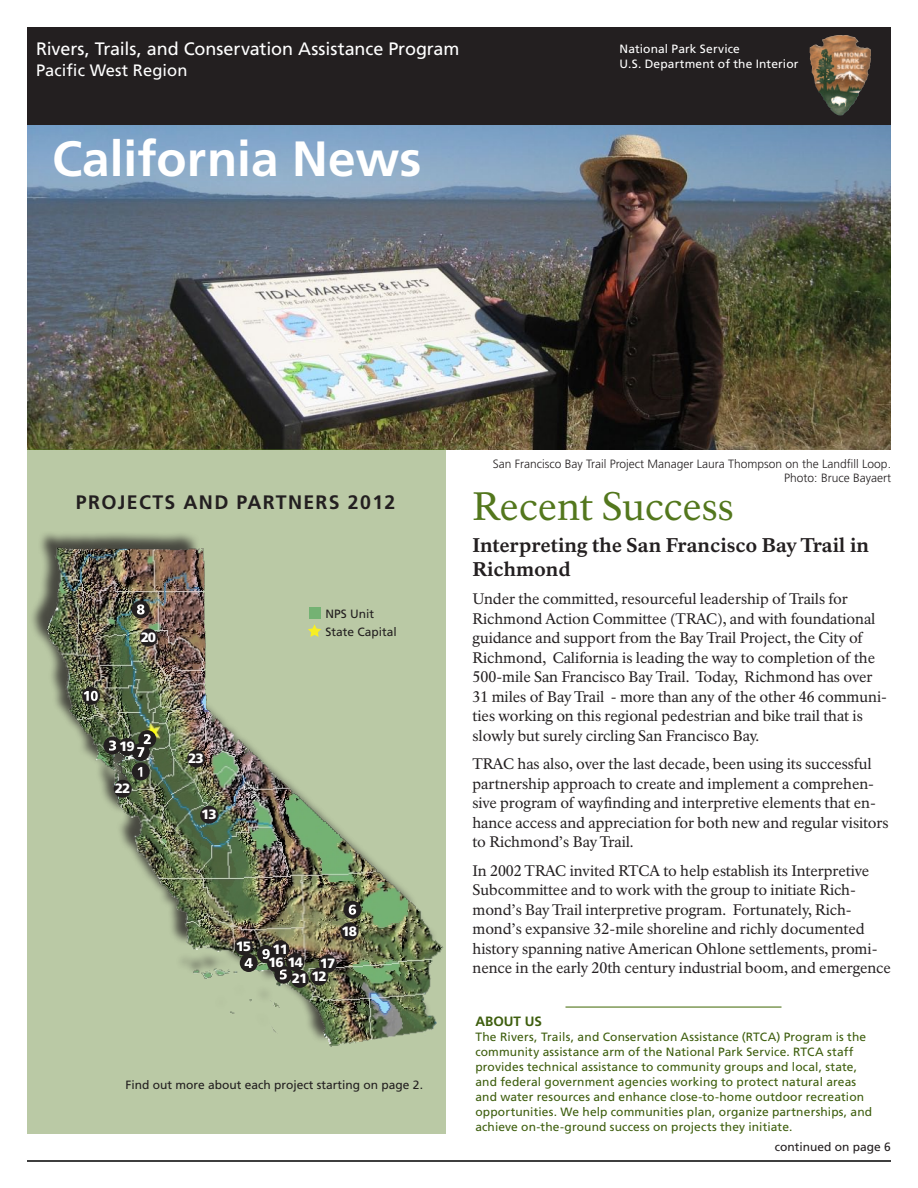
<style>
.page{position:relative;width:918px;height:1188px;background:#fff}
.page>*{position:absolute;margin:0;border:0;box-sizing:border-box;transform-origin:0 0}
.t1{font:700 49.5px "Frutiger LT Std";color:#fff}
._01_RecentSuccess_H1{font:39px "NPS Rawlinson OT";color:#53771d}
._02_RecentSuccess_H2{font:800 19.5px/23.4px "NPS Rawlinson OT";color:#231f20}
._11_Map_Legend_Headi{font:700 19.5px "Frutiger LT Std";letter-spacing:.07em;color:#231f20}
.t2{font:18px "Frutiger LT Std";letter-spacing:-.005em;color:#fff}
.t3{font:16.5px "Frutiger LT Std";letter-spacing:.005em;color:#fff}
._03_RecentSuccess_Te{font:15px/19.5px "NPS Rawlinson OT";letter-spacing:-.005em;color:#231f20}
._16_RTCA_Annual_Succ{font:900 13.5px "Frutiger";letter-spacing:-.075em;color:#fff}
.t4{font:700 13.5px "Frutiger LT Std";color:#3e5e0e}
.t5{font:12px/15px "Frutiger LT Std";letter-spacing:.01em;color:#3e5e0e}
.t6{font:300 12px/14.4px "Frutiger LT Std";color:#231f20;text-align:right}
.t7{font:12px "Frutiger LT Std";letter-spacing:.01em;color:#fff}
._11_Map_Legend_Conti{font:12px "Frutiger LT Std";color:#231f20}
._11_Map_Legend{font:12px "Frutiger LT Std";color:#231f20}
._15_Continued{font:12px "Frutiger LT Std";color:#231f20}
.s1{font-family:"Frutiger"}
</style>
<div class="page">
<div style="left:27px;top:27px;width:864px;height:99px;background:#231f20"></div>
<img style="left:811px;top:36px;width:41px;height:78px">
<div style="left:808px;top:33px;width:64px;height:84px;border:2px solid #231f20"></div>
<img style="left:27px;top:125px;width:864px;height:324px">
<hr style="left:566px;top:1006px;width:216px;height:2px;background:#53771d">
<hr style="left:27px;top:1160px;width:864px;height:2px;background:#000">
<div style="left:27px;top:449px;width:419px;height:685px;background:#bac9a5"></div>
<div style="left:28px;top:531px;width:411px;height:513px;background:#231f20;opacity:.75"></div>
<img style="left:47px;top:548px;width:396px;height:498px">
<div style="left:309px;top:607px;width:12px;height:12px;background:#74b273"></div>
<svg style="left:308px;top:624px;width:13px;height:13px"></svg>
<div style="left:132px;top:762px;width:18px;height:18px;background:#231f20;border-radius:50%"></div>
<svg style="left:138px;top:767px;width:4px;height:10px"></svg>
<div style="left:138px;top:730px;width:18px;height:18px;background:#231f20;border-radius:50%"></div>
<div style="left:104px;top:737px;width:18px;height:18px;background:#231f20;border-radius:50%"></div>
<svg style="left:109px;top:741px;width:7px;height:10px"></svg>
<div style="left:240px;top:954px;width:18px;height:18px;background:#231f20;border-radius:50%"></div>
<svg style="left:245px;top:958px;width:8px;height:10px"></svg>
<svg style="left:274px;top:966px;width:18px;height:18px"></svg>
<svg style="left:280px;top:970px;width:7px;height:9px"></svg>
<div style="left:343px;top:901px;width:18px;height:18px;background:#231f20;border-radius:50%"></div>
<svg style="left:349px;top:905px;width:7px;height:10px"></svg>
<div style="left:132px;top:743px;width:18px;height:18px;background:#231f20;border-radius:50%"></div>
<svg style="left:137px;top:734px;width:14px;height:23px"></svg>
<div style="left:132px;top:600px;width:18px;height:18px;background:#231f20;border-radius:50%"></div>
<svg style="left:137px;top:604px;width:8px;height:11px"></svg>
<div style="left:257px;top:945px;width:18px;height:18px;background:#231f20;border-radius:50%"></div>
<svg style="left:262px;top:949px;width:8px;height:10px"></svg>
<div style="left:82px;top:687px;width:18px;height:18px;background:#231f20;border-radius:50%"></div>
<svg style="left:84px;top:691px;width:14px;height:10px"></svg>
<div style="left:271px;top:940px;width:18px;height:18px;background:#231f20;border-radius:50%"></div>
<div style="left:200px;top:806px;width:18px;height:18px;background:#231f20;border-radius:50%"></div>
<div style="left:286px;top:953px;width:18px;height:18px;background:#231f20;border-radius:50%"></div>
<div style="left:235px;top:937px;width:18px;height:18px;background:#231f20;border-radius:50%"></div>
<div style="left:114px;top:780px;width:18px;height:18px;background:#231f20;border-radius:50%"></div>
<div style="left:291px;top:970px;width:18px;height:18px;background:#231f20;border-radius:50%"></div>
<div style="left:140px;top:629px;width:18px;height:18px;background:#231f20;border-radius:50%"></div>
<div style="left:118px;top:738px;width:18px;height:18px;background:#231f20;border-radius:50%"></div>
<div style="left:341px;top:922px;width:18px;height:18px;background:#231f20;border-radius:50%"></div>
<div style="left:319px;top:955px;width:18px;height:18px;background:#231f20;border-radius:50%"></div>
<div style="left:310px;top:968px;width:18px;height:18px;background:#231f20;border-radius:50%"></div>
<div style="left:267px;top:954px;width:18px;height:18px;background:#231f20;border-radius:50%"></div>
<div style="left:187px;top:750px;width:18px;height:18px;background:#231f20;border-radius:50%"></div>
<p class="t2" style="left:36px;top:38px;width:425px">Rivers, Trails, and Conservation Assistance Program</p>
<p class="t3" style="left:36px;top:61px;width:153px">Pacific West Region</p>
<p class="t1" style="left:52px;top:130px;width:371px">California News</p>
<p class="t7" style="left:620px;top:41px;width:122px">National Park Service</p>
<p class="t7" style="left:620px;top:56px;width:181px">U.S. Department of the Interior</p>
<p class="_11_Map_Legend_Headi" style="left:76px;top:490px;width:321px">PROJECTS AND PARTNERS 2012</p>
<p class="_16_RTCA_Annual_Succ" style="left:141px;top:629px;width:17px">20</p>
<p class="_16_RTCA_Annual_Succ" style="left:119px;top:739px;width:17px">19</p>
<p class="_16_RTCA_Annual_Succ" style="left:115px;top:780px;width:17px">22</p>
<p class="_16_RTCA_Annual_Succ" style="left:188px;top:750px;width:17px">23</p>
<p class="_16_RTCA_Annual_Succ" style="left:201px;top:806px;width:17px">13</p>
<p class="_11_Map_Legend" style="left:325px;top:606px;width:50px">NPS Unit</p>
<p class="_11_Map_Legend" style="left:325px;top:624px;width:73px">State Capital</p>
<p class="_16_RTCA_Annual_Succ" style="left:236px;top:938px;width:17px">15</p>
<p class="_16_RTCA_Annual_Succ" style="left:272px;top:941px;width:17px">11</p>
<p class="_16_RTCA_Annual_Succ" style="left:342px;top:923px;width:17px">18</p>
<p class="_16_RTCA_Annual_Succ" style="left:268px;top:954px;width:36px">16 14</p>
<p class="_16_RTCA_Annual_Succ" style="left:320px;top:955px;width:17px">17</p>
<p class="_16_RTCA_Annual_Succ" style="left:311px;top:968px;width:17px">12</p>
<p class="_16_RTCA_Annual_Succ" style="left:292px;top:970px;width:17px">21</p>
<p class="_11_Map_Legend_Conti" style="left:126px;top:1078px;width:299px">Find out more about each project starting on page 2.</p>
<p class="t6" style="left:493px;top:457px;width:400px">San Francisco Bay Trail Project Manager Laura Thompson on the Landfill Loop.<br><span class="s1">Photo: Bruce Bayaert</span></p>
<p class="_01_RecentSuccess_H1" style="left:472px;top:483px;width:263px">Recent Success</p>
<p class="_02_RecentSuccess_H2" style="left:472px;top:534px;width:398px">Interpreting the San Francisco Bay Trail in<br>Richmond</p>
<p class="_03_RecentSuccess_Te" style="left:472px;top:589px;width:416px">Under the committed, resourceful leadership of Trails for Richmond Action Committee (TRAC), and with foundational guidance and support from the Bay Trail Project, the City of Richmond, California is leading the way to completion of the 500-mile San Francisco Bay Trail. Today, Richmond has over 31 miles of Bay Trail - more than any of the other 46 communi&shy;ties working on this regional pedestrian and bike trail that is slowly but surely circling San Francisco Bay.</p>
<p class="_03_RecentSuccess_Te" style="left:472px;top:754px;width:418px">TRAC has also, over the last decade, been using its successful partnership approach to create and implement a comprehen&shy;sive program of wayfinding and interpretive elements that en&shy;hance access and appreciation for both new and regular visitors to Richmond’s Bay Trail.</p>
<p class="_03_RecentSuccess_Te" style="left:472px;top:861px;width:420px">In 2002 TRAC invited RTCA to help establish its Interpretive Subcommittee and to work with the group to initiate Rich&shy;mond’s Bay Trail interpretive program. Fortunately, Rich&shy;mond’s expansive 32-mile shoreline and richly documented history spanning native American Ohlone settlements, promi&shy;nence in the early 20th century industrial boom, and emergence</p>
<p class="t4" style="left:475px;top:1013px;width:68px">ABOUT US</p>
<p class="t5" style="left:475px;top:1029px;width:398px">The Rivers, Trails, and Conservation Assistance (RTCA) Program is the community assistance arm of the National Park Service. RTCA staff provides technical assistance to community groups and local, state, and federal government agencies working to protect natural areas and water resources and enhance close-to-home outdoor recreation opportunities. We help communities plan, organize partnerships, and achieve on-the-ground success on projects they initiate.</p>
<p class="_15_Continued" style="left:775px;top:1139px;width:118px">continued on page 6</p>
</div>
